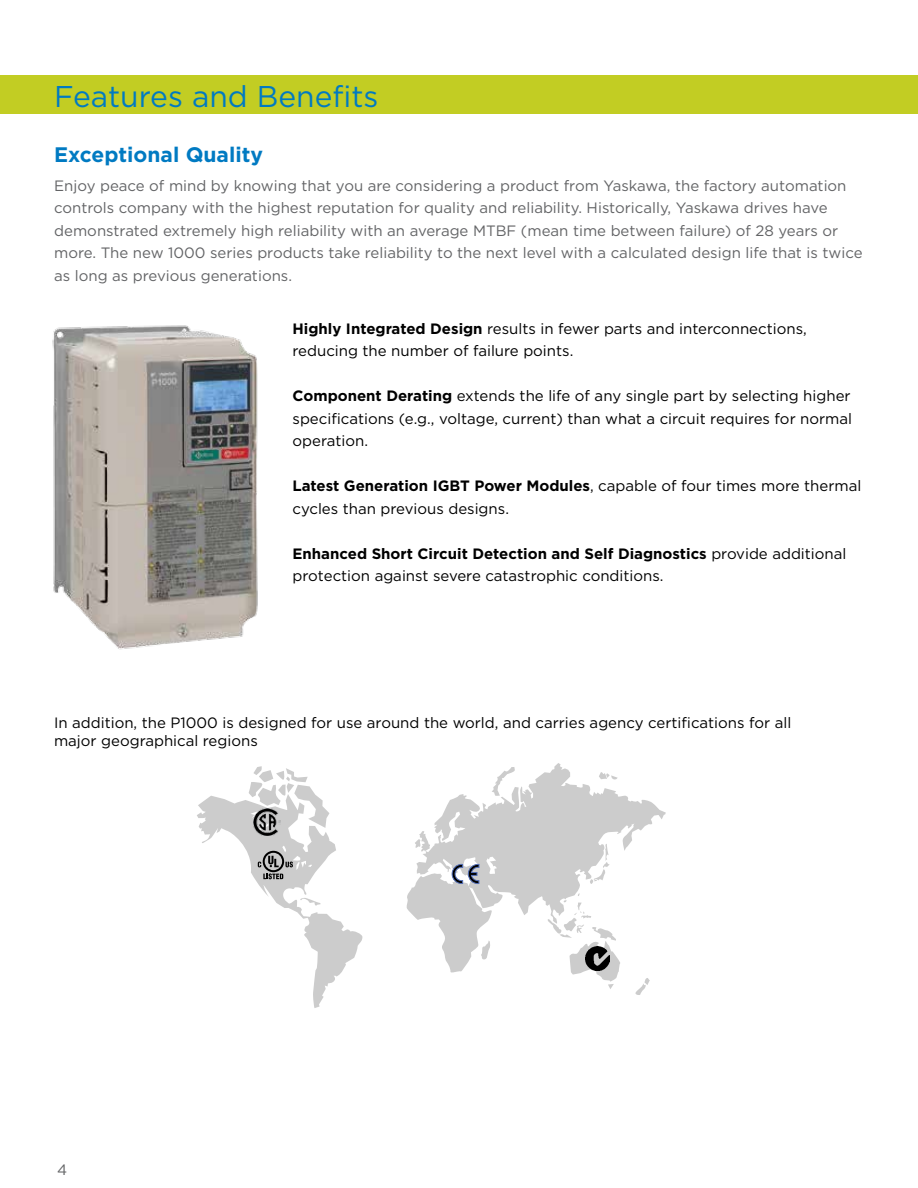
<style>
.page{position:relative;width:918px;height:1188px;background:#fff}
.page>*{position:absolute;margin:0;border:0;box-sizing:border-box;transform-origin:0 0}
.t1{font:30px "Gotham";color:#007ac2}
.t2{font:700 21px "Gotham";color:#007ac2}
.t3{font:15px/22.5px "Gotham";color:#000}
.t4{font:15px/22.5px "Gotham";color:#636466}
.s1{font-weight:700}
</style>
<div class="page">
<img style="left:52px;top:325px;width:206px;height:325px">
<svg style="left:635px;top:978px;width:15px;height:17px"></svg>
<svg style="left:406px;top:763px;width:260px;height:210px"></svg>
<svg style="left:547px;top:893px;width:74px;height:96px"></svg>
<svg style="left:452px;top:864px;width:27px;height:20px"></svg>
<svg style="left:197px;top:766px;width:166px;height:242px"></svg>
<div style="left:0;top:75px;width:918px;height:39px;background:#c2cd23"></div>
<img style="left:586px;top:947px;width:24px;height:24px">
<h1 class="t1" style="left:54px;top:78px;width:326px">Features and Benefits</h1>
<h2 class="t2" style="left:54px;top:141px;width:210px">Exceptional Quality</h2>
<p class="t4" style="left:54px;top:174px;width:810px">Enjoy peace of mind by knowing that you are considering a product from Yaskawa, the factory automation controls company with the highest reputation for quality and reliability. Historically, Yaskawa drives have demonstrated extremely high reliability with an average MTBF (mean time between failure) of 28 years or more. The new 1000 series products take reliability to the next level with a calculated design life that is twice as long as previous generations.</p>
<p class="t3" style="left:293px;top:317px;width:516px"><span class="s1">Highly Integrated Design</span> results in fewer parts and interconnections, reducing the number of failure points.</p>
<p class="t3" style="left:293px;top:385px;width:561px;text-align:justify"><span class="s1">Component Derating</span> extends the life of any single part by selecting higher specifications (e.g., voltage, current) than what a circuit requires for normal operation.</p>
<p class="t3" style="left:293px;top:475px;width:570px"><span class="s1">Latest Generation IGBT Power Modules</span>, capable of four times more thermal cycles than previous designs.</p>
<p class="t3" style="left:293px;top:542px;width:555px"><span class="s1">Enhanced Short Circuit Detection and Self Diagnostics</span> provide additional protection against severe catastrophic conditions.</p>
<p class="t3" style="left:54px;top:714px;width:739px;line-height:18px">In addition, the P1000 is designed for use around the world, and carries agency certifications for all major geographical regions</p>
<p class="t4" style="left:57px;top:1158px;width:12px">4</p>
</div>
